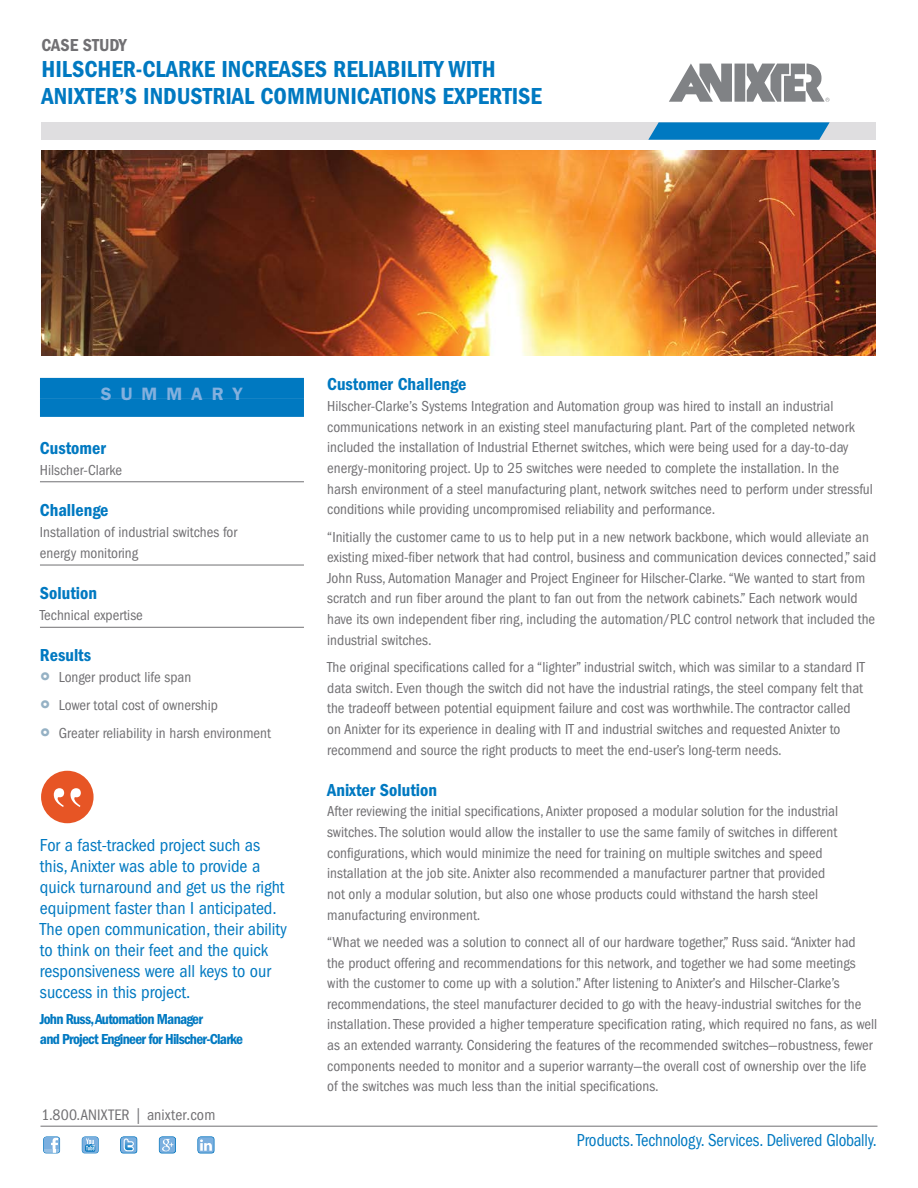
<style>
.page{position:relative;width:918px;height:1188px;background:#fff}
.page>*{position:absolute;margin:0;border:0;box-sizing:border-box;transform-origin:0 0}
.t1{font:24px/27px "ITC Franklin Gothic Std Dm Cd";color:#0079c1}
.t2{font:condensed 18px/21px "ITC Franklin Gothic Std";color:#0079c1}
.t3{font:18px "ITC Franklin Gothic Std Dm Cd";color:#0079c1}
.t4{font:condensed 18px "ITC Franklin Gothic Std";color:#0079c1;scale:.93 1}
.t5{font:18px "ITC Franklin Gothic Std Dm Cd";color:#717073}
.t6{font:600 18px "ITC Franklin Gothic Std";letter-spacing:.5em;color:#83b0de}
.t7{font:condensed 15.75px "ITC Franklin Gothic Std";letter-spacing:.01em;color:#717073}
.t8{font:condensed 15px/20.7px "ITC Franklin Gothic Std";color:#717073}
.t9{font:15px/19.5px "ITC Franklin Gothic Std Dm Cd";letter-spacing:-.05em;color:#0079c1}
.s1{font-family:"ITC Franklin Gothic Std Hvy";font-stretch:normal;font-size:27px;color:#95b1c4}
</style>
<div class="page">
<div style="left:735px;top:64px;width:10px;height:38px;background:#808285"></div>
<svg style="left:669px;top:64px;width:63px;height:38px"></svg>
<svg style="left:747px;top:64px;width:82px;height:38px"></svg>
<div style="left:41px;top:122px;width:835px;height:18px;background:#dfdee0"></div>
<svg style="left:648px;top:122px;width:182px;height:18px;background:#1582c3"></svg>
<img style="left:41px;top:151px;width:835px;height:204px">
<div style="left:40px;top:378px;width:264px;height:21px;background:#0079c1"></div>
<div style="left:40px;top:399px;width:264px;height:18px;background:#0079c1"></div>
<hr style="left:40px;top:481px;width:264px;height:1px;background:#717073">
<hr style="left:40px;top:565px;width:264px;height:1px;background:#717073">
<hr style="left:40px;top:627px;width:264px;height:1px;background:#717073">
<div style="left:41px;top:771px;width:53px;height:52px;background:#e75525;border-radius:50%"></div>
<svg style="left:54px;top:788px;width:27px;height:19px"></svg>
<hr style="left:40px;top:1126px;width:838px;height:1px;background:#717073">
<svg style="left:43px;top:1136px;width:17px;height:18px"></svg>
<svg style="left:120px;top:1136px;width:17px;height:18px"></svg>
<svg style="left:82px;top:1136px;width:17px;height:18px"></svg>
<svg style="left:159px;top:1136px;width:17px;height:18px"></svg>
<svg style="left:197px;top:1136px;width:18px;height:18px"></svg>
<p class="t5" style="left:41px;top:35px;width:87px">CASE STUDY</p>
<h1 class="t1" style="left:41px;top:55px;width:502px">HILSCHER-CLARKE INCREASES RELIABILITY WITH<br>ANIXTER’S INDUSTRIAL COMMUNICATIONS EXPERTISE</h1>
<p class="t6" style="left:101px;top:384px;width:144px">SUMMARY</p>
<p class="t3" style="left:40px;top:437px;width:67px">Customer</p>
<p class="t8" style="left:40px;top:459px;width:84px">Hilscher-Clarke</p>
<p class="t3" style="left:40px;top:500px;width:70px">Challenge</p>
<p class="t8" style="left:40px;top:522px;width:199px">Installation of industrial switches for energy monitoring</p>
<p class="t3" style="left:40px;top:583px;width:59px">Solution</p>
<p class="t8" style="left:40px;top:605px;width:104px">Technical expertise</p>
<p class="t3" style="left:40px;top:645px;width:53px">Results</p>
<p class="t8" style="left:40px;top:664px;width:232px;line-height:27.8px"><span class="s1">°</span> Longer product life span<br><span class="s1">°</span> Lower total cost of ownership<br><span class="s1">°</span> Greater reliability in harsh environment</p>
<p class="t2" style="left:40px;top:835px;width:249px">For a fast-tracked project such as this, Anixter was able to provide a quick turnaround and get us the right equipment faster than I anticipated.<br>The open communication, their ability to think on their feet and the quick responsiveness were all keys to our success in this project.</p>
<p class="t9" style="left:40px;top:1010px;width:205px">John Russ,Automation Manager<br>and Project Engineer for Hilscher-Clarke</p>
<p class="t7" style="left:41px;top:1106px;width:175px">1.800.ANIXTER | anixter.com</p>
<p class="t3" style="left:327px;top:374px;width:141px">Customer Challenge</p>
<p class="t8" style="left:327px;top:396px;width:547px">Hilscher-Clarke’s Systems Integration and Automation group was hired to install an industrial communications network in an existing steel manufacturing plant. Part of the completed network included the installation of Industrial Ethernet switches, which were being used for a day-to-day energy-monitoring project. Up to 25 switches were needed to complete the installation. In the harsh environment of a steel manufacturing plant, network switches need to perform under stressful conditions while providing uncompromised reliability and performance.</p>
<p class="t8" style="left:327px;top:526px;width:550px">“Initially the customer came to us to help put in a new network backbone, which would alleviate an existing mixed-fiber network that had control, business and communication devices connected,” said John Russ, Automation Manager and Project Engineer for Hilscher-Clarke. “We wanted to start from scratch and run fiber around the plant to fan out from the network cabinets.” Each network would have its own independent fiber ring, including the automation/PLC control network that included the industrial switches.</p>
<p class="t8" style="left:327px;top:657px;width:539px">The original specifications called for a “lighter” industrial switch, which was similar to a standard IT data switch. Even though the switch did not have the industrial ratings, the steel company felt that the tradeoff between potential equipment failure and cost was worthwhile. The contractor called on Anixter for its experience in dealing with IT and industrial switches and requested Anixter to recommend and source the right products to meet the end-user’s long-term needs.</p>
<p class="t3" style="left:327px;top:780px;width:111px">Anixter Solution</p>
<p class="t8" style="left:327px;top:801px;width:513px">After reviewing the initial specifications, Anixter proposed a modular solution for the industrial switches. The solution would allow the installer to use the same family of switches in different configurations, which would minimize the need for training on multiple switches and speed installation at the job site. Anixter also recommended a manufacturer partner that provided not only a modular solution, but also one whose products could withstand the harsh steel manufacturing environment.</p>
<p class="t8" style="left:327px;top:932px;width:552px">“What we needed was a solution to connect all of our hardware together,” Russ said. “Anixter had<br>the product offering and recommendations for this network, and together we had some meetings with the customer to come up with a solution.” After listening to Anixter’s and Hilscher-Clarke’s recommendations, the steel manufacturer decided to go with the heavy-industrial switches for the installation. These provided a higher temperature specification rating, which required no fans, as well as an extended warranty. Considering the features of the recommended switches—robustness, fewer components needed to monitor and a superior warranty—the overall cost of ownership over the life of the switches was much less than the initial specifications.</p>
<p class="t4" style="left:577px;top:1130px;width:324px">Products. Technology. Services. Delivered Globally.</p>
</div>
